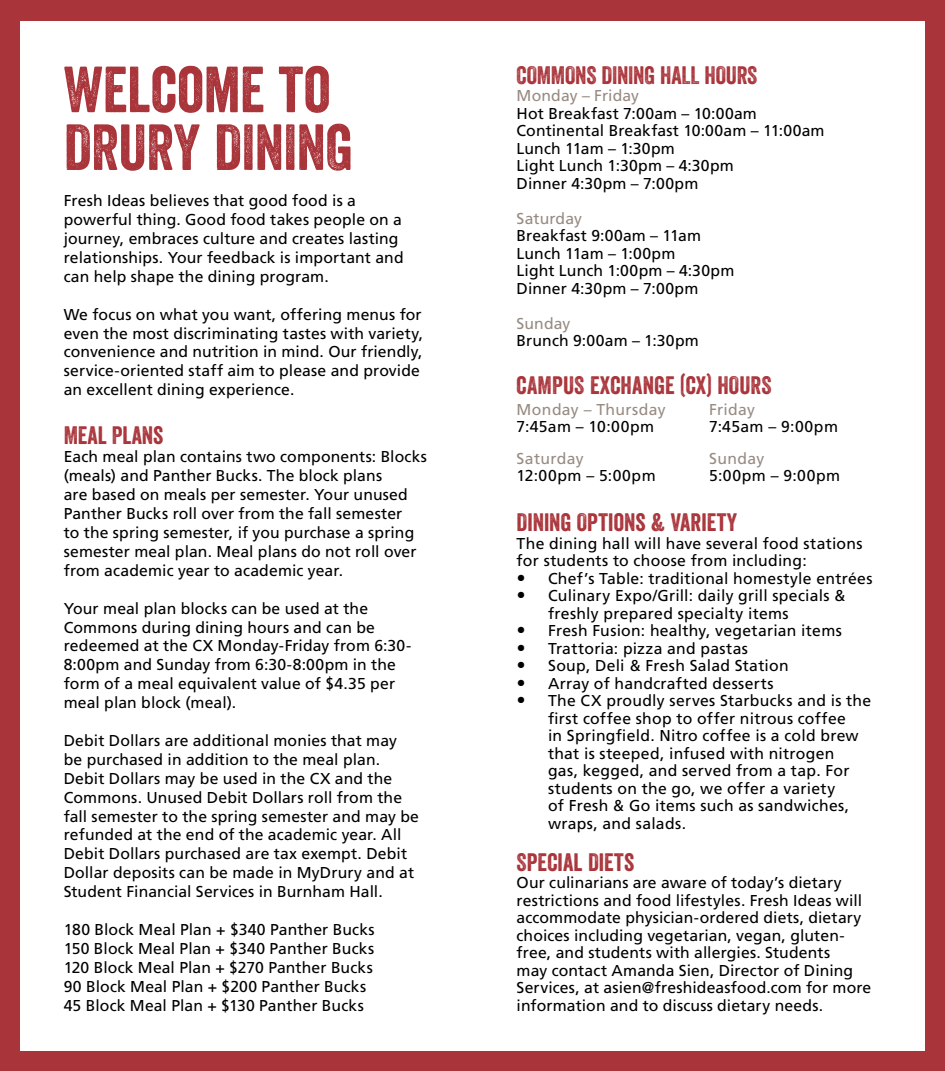
<style>
.page{position:relative;width:945px;height:1071px;background:#a9343a}
.page>*{position:absolute;margin:0;border:0;box-sizing:border-box;transform-origin:0 0}
.t1{font:63px/57.8px "Veneer";letter-spacing:-.005em;color:#a9343a}
.t2{font:24.5px "Veneer";color:#a9343a}
.t3{font:15.75px/18.9px "Frutiger LT Std";letter-spacing:.01em;color:#000}
.t4{font:15.75px "Frutiger LT Std";letter-spacing:.015em;color:#988b83}
.t5{font:15.75px "Frutiger LT Std";letter-spacing:.04em;color:#000}
.s1{font-family:"Cambria";font-size:21px}
</style>
<div class="page">
<div style="left:20px;top:21px;width:905px;height:1029px;background:#fff"></div>
<h1 class="t1" style="left:64px;top:60px;width:291px">WELCOME TO<br>DRURY DINING</h1>
<p class="t3" style="left:64px;top:191px;width:341px">Fresh Ideas believes that good food is a powerful thing. Good food takes people on a journey, embraces culture and creates lasting relationships. Your feedback is important and can help shape the dining program.</p>
<p class="t3" style="left:64px;top:305px;width:361px">We focus on what you want, offering menus for even the most discriminating tastes with variety, convenience and nutrition in mind. Our friendly, service-oriented staff aim to please and provide an excellent dining experience.</p>
<h2 class="t2" style="left:64px;top:420px;width:101px">MEAL PLANS</h2>
<p class="t3" style="left:64px;top:448px;width:365px">Each meal plan contains two components: Blocks (meals) and Panther Bucks. The block plans<br>are based on meals per semester. Your unused Panther Bucks roll over from the fall semester<br>to the spring semester, if you purchase a spring semester meal plan. Meal plans do not roll over from academic year to academic year.</p>
<p class="t3" style="left:64px;top:599px;width:349px">Your meal plan blocks can be used at the Commons during dining hours and can be redeemed at the CX Monday-Friday from 6:30- 8:00pm and Sunday from 6:30-8:00pm in the form of a meal equivalent value of $4.35 per meal plan block (meal).</p>
<p class="t3" style="left:64px;top:731px;width:357px">Debit Dollars are additional monies that may be purchased in addition to the meal plan.<br>Debit Dollars may be used in the CX and the Commons. Unused Debit Dollars roll from the fall semester to the spring semester and may be refunded at the end of the academic year. All Debit Dollars purchased are tax exempt. Debit Dollar deposits can be made in MyDrury and at Student Financial Services in Burnham Hall.</p>
<p class="t3" style="left:64px;top:920px;width:312px">180 Block Meal Plan + $340 Panther Bucks 150 Block Meal Plan + $340 Panther Bucks 120 Block Meal Plan + $270 Panther Bucks 90 Block Meal Plan + $200 Panther Bucks 45 Block Meal Plan + $130 Panther Bucks</p>
<h2 class="t2" style="left:517px;top:60px;width:242px">COMMONS DINING HALL HOURS</h2>
<p class="t4" style="left:517px;top:86px;width:124px">Monday – Friday</p>
<p class="t3" style="left:517px;top:105px;width:309px;line-height:17.5px">Hot Breakfast 7:00am – 10:00am<br>Continental Breakfast 10:00am – 11:00am<br>Lunch 11am – 1:30pm<br>Light Lunch 1:30pm – 4:30pm<br>Dinner 4:30pm – 7:00pm</p>
<p class="t4" style="left:517px;top:209px;width:67px">Saturday</p>
<p class="t3" style="left:517px;top:227px;width:219px;line-height:17.5px">Breakfast 9:00am – 11am<br>Lunch 11am – 1:00pm<br>Light Lunch 1:00pm – 4:30pm<br>Dinner 4:30pm – 7:00pm</p>
<p class="t4" style="left:517px;top:314px;width:55px">Sunday</p>
<p class="t3" style="left:517px;top:331px;width:184px">Brunch 9:00am – 1:30pm</p>
<h2 class="t2" style="left:517px;top:371px;width:257px">CAMPUS EXCHANGE (CX) HOURS</h2>
<p class="t4" style="left:517px;top:400px;width:151px">Monday – Thursday</p>
<p class="t3" style="left:517px;top:417px;width:139px">7:45am – 10:00pm</p>
<p class="t4" style="left:517px;top:449px;width:69px">Saturday</p>
<p class="t5" style="left:517px;top:467px;width:141px">12:00pm – 5:00pm</p>
<p class="t4" style="left:709px;top:400px;width:47px">Friday</p>
<p class="t3" style="left:709px;top:417px;width:130px">7:45am – 9:00pm</p>
<p class="t4" style="left:709px;top:449px;width:57px">Sunday</p>
<p class="t5" style="left:709px;top:467px;width:133px">5:00pm – 9:00pm</p>
<h2 class="t2" style="left:517px;top:507px;width:222px">DINING OPTIONS &amp; VARIETY</h2>
<p class="t3" style="left:517px;top:534px;width:348px;line-height:17.5px">The dining hall will have several food stations for students to choose from including:</p>
<p class="t3" style="left:517px;top:569px;width:357px"><span class="s1">•</span> Chef’s Table: traditional homestyle entrées</p>
<p class="t3" style="left:548px;top:587px;width:299px;line-height:17.5px;text-indent:-32px"><span class="s1">•</span> Culinary Expo/Grill: daily grill specials &amp; freshly prepared specialty items</p>
<p class="t3" style="left:517px;top:621px;width:327px"><span class="s1">•</span> Fresh Fusion: healthy, vegetarian items</p>
<p class="t3" style="left:517px;top:639px;width:233px"><span class="s1">•</span> Trattoria: pizza and pastas</p>
<p class="t3" style="left:517px;top:656px;width:274px"><span class="s1">•</span> Soup, Deli &amp; Fresh Salad Station</p>
<p class="t3" style="left:517px;top:674px;width:259px"><span class="s1">•</span> Array of handcrafted desserts</p>
<p class="t3" style="left:548px;top:692px;width:325px;line-height:17.5px;text-indent:-32px"><span class="s1">•</span> The CX proudly serves Starbucks and is the first coffee shop to offer nitrous coffee<br>in Springfield. Nitro coffee is a cold brew that is steeped, infused with nitrogen<br>gas, kegged, and served from a tap. For students on the go, we offer a variety<br>of Fresh &amp; Go items such as sandwiches, wraps, and salads.</p>
<h2 class="t2" style="left:517px;top:847px;width:119px">SPECIAL DIETS</h2>
<p class="t3" style="left:517px;top:874px;width:356px;line-height:17.5px">Our culinarians are aware of today’s dietary restrictions and food lifestyles. Fresh Ideas will accommodate physician-ordered diets, dietary choices including vegetarian, vegan, gluten&shy;free, and students with allergies. Students<br>may contact Amanda Sien, Director of Dining Services, at asien@freshideasfood.com for more information and to discuss dietary needs.</p>
</div>
